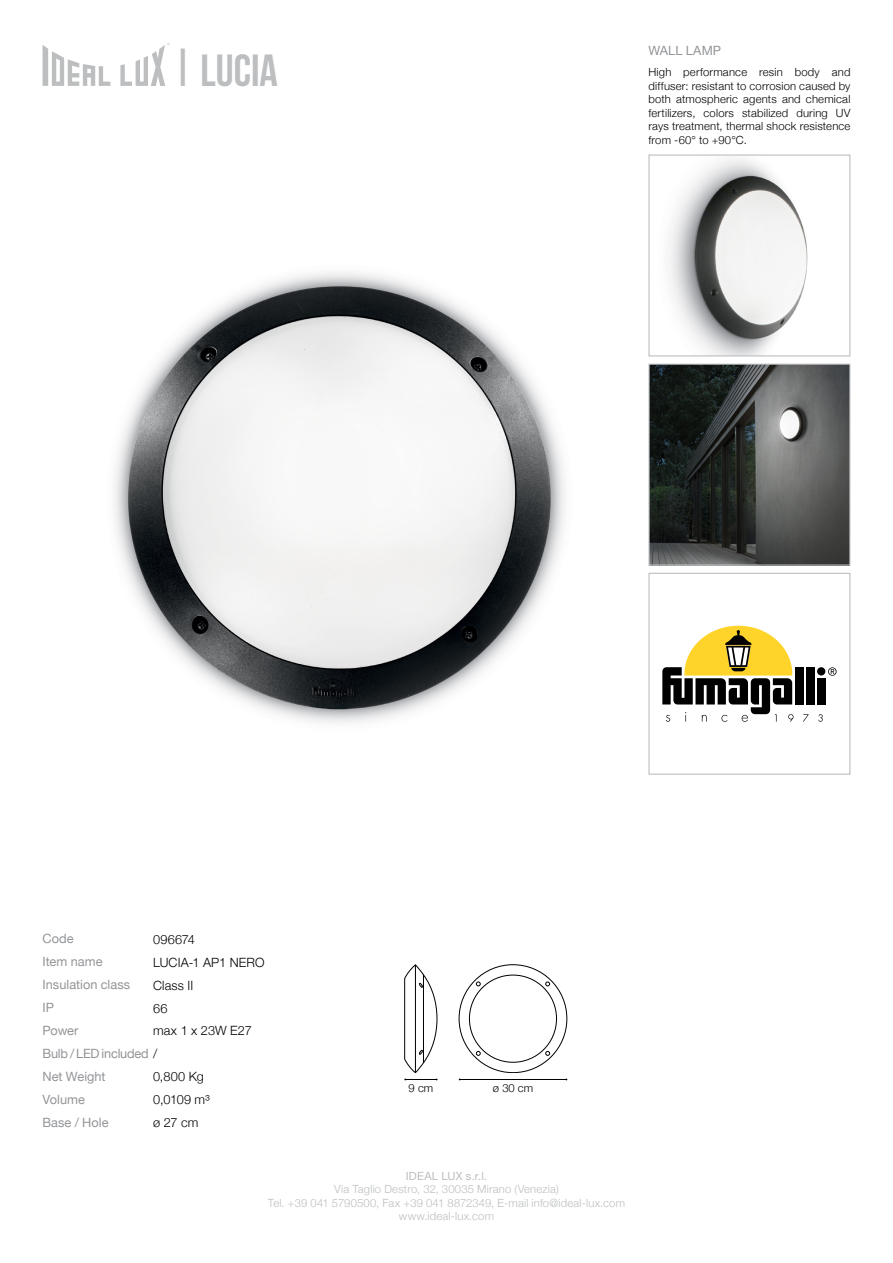
<style>
.page{position:relative;width:893px;height:1263px;background:#fff}
.page>*{position:absolute;margin:0;border:0;box-sizing:border-box;transform-origin:0 0}
.t1{font:45px "Bebas Neue";color:#bcbec0}
.t2{font:12.75px/23px "Helvetica Neue";color:#939598}
.t3{font:300 12.75px/23px "Helvetica Neue";letter-spacing:.01em;color:#000}
.t4{font:12.75px/22.8px "Helvetica Neue";letter-spacing:-.02em;color:#939598}
.t5{font:300 11.25px/13.5px "Helvetica Neue";letter-spacing:.02em;color:#000;text-align:justify}
.t6{font:300 11.25px/13.5px "Helvetica Neue";letter-spacing:.015em;color:#bcbec0;text-align:center}
.t7{font:11.25px "Helvetica Neue";letter-spacing:.015em;color:#bcbec0}
.s1{font-weight:300;color:#000}
</style>
<div class="page">
<svg style="left:43px;top:43px;width:127px;height:43px"></svg>
<img style="left:114px;top:272px;width:451px;height:451px">
<img style="left:669px;top:158px;width:139px;height:196px">
<div style="left:648px;top:154px;width:202px;height:202px;border:1px solid #bcbec0"></div>
<img style="left:650px;top:366px;width:198px;height:198px">
<div style="left:648px;top:364px;width:202px;height:202px;border:1px solid #bcbec0"></div>
<div style="left:795px;top:667px;width:8px;height:37px;background:#000"></div>
<div style="left:806px;top:667px;width:8px;height:37px;background:#000"></div>
<div style="left:817px;top:678px;width:8px;height:26px;background:#000"></div>
<div style="left:817px;top:667px;width:8px;height:8px;background:#000;border-radius:50%"></div>
<svg style="left:828px;top:667px;width:9px;height:9px"></svg>
<svg style="left:803px;top:714px;width:6px;height:8px"></svg>
<svg style="left:818px;top:714px;width:5px;height:8px"></svg>
<svg style="left:662px;top:626px;width:131px;height:96px"></svg>
<div style="left:648px;top:573px;width:202px;height:202px;border:1px solid #bcbec0"></div>
<hr style="left:460px;top:1079px;width:106px;height:1px;background:#000">
<svg style="left:476px;top:982px;width:4px;height:4px"></svg>
<svg style="left:545px;top:982px;width:5px;height:4px"></svg>
<svg style="left:476px;top:1051px;width:4px;height:4px"></svg>
<svg style="left:545px;top:1051px;width:5px;height:4px"></svg>
<svg style="left:404px;top:964px;width:33px;height:116px"></svg>
<hr style="left:415px;top:965px;width:1px;height:108px;background:#000">
<h1 class="t1" style="left:171px;top:43px;width:24px">|</h1>
<h1 class="t1" style="left:200px;top:46px;width:79px">LUCIA</h1>
<p class="t2" style="left:648px;top:38px;width:74px">WALL LAMP</p>
<p class="t5" style="left:648px;top:65px;width:203px">High performance resin body and diffuser: resistant to corrosion caused by both atmospheric agents and chemical fertilizers, colors stabilized during UV rays treatment, thermal shock resistence from -60° to +90°C.</p>
<p class="t2" style="left:43px;top:926px;width:89px">Code<br>Item name<br>Insulation class</p>
<p class="t2" style="left:43px;top:995px;width:13px">IP</p>
<p class="t3" style="left:153px;top:927px;width:43px">096674</p>
<p class="t3" style="left:153px;top:950px;width:113px">LUCIA-1 AP1 NERO<br>Class II</p>
<p class="t3" style="left:153px;top:996px;width:16px">66</p>
<p class="t4" style="left:42px;top:1018px;width:116px">Power<br>Bulb / LED included <span class="s1">/</span></p>
<p class="t3" style="left:153px;top:1018px;width:100px">max 1 x 23W E27</p>
<p class="t2" style="left:42px;top:1064px;width:65px">Net Weight</p>
<p class="t2" style="left:42px;top:1087px;width:68px">Volume<br>Base / Hole</p>
<p class="t3" style="left:153px;top:1064px;width:52px">0,800 Kg</p>
<p class="t3" style="left:153px;top:1087px;width:58px">0,0109 m³ ø 27 cm</p>
<p class="t5" style="left:409px;top:1080px;width:26px">9 cm</p>
<p class="t5" style="left:493px;top:1080px;width:42px">ø 30 cm</p>
<p class="t7" style="left:406px;top:1166px;width:83px">IDEAL LUX s.r.l.</p>
<p class="t6" style="left:268px;top:1182px;width:359px">Via Taglio Destro, 32, 30035 Mirano (Venezia)<br>Tel. +39 041 5790500, Fax +39 041 8872349, E-mail info@ideal-lux.com www.ideal-lux.com</p>
</div>
